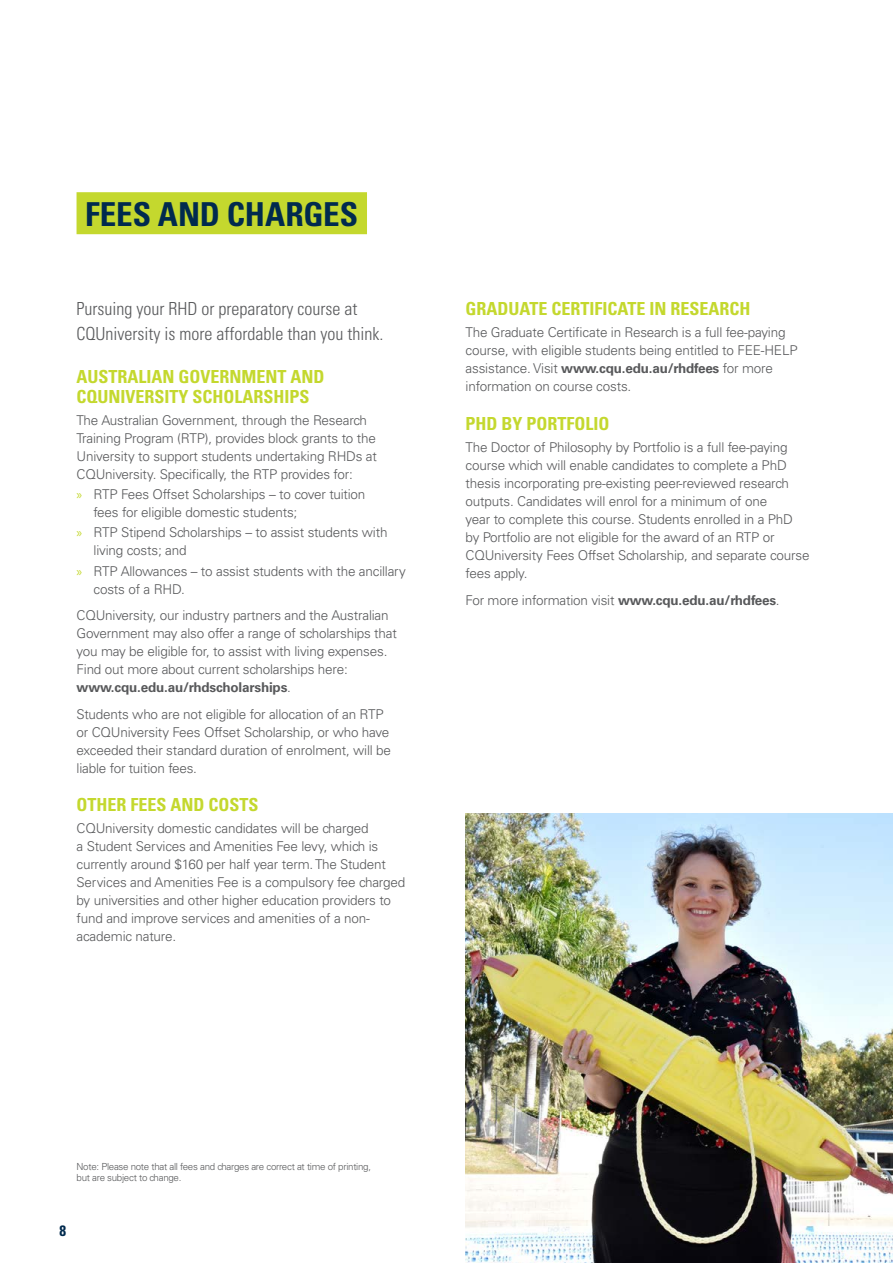
<style>
.page{position:relative;width:893px;height:1263px;background:#fff}
.page>*{position:absolute;margin:0;border:0;box-sizing:border-box;transform-origin:0 0}
.t1{font:700 condensed 33px "Univers LT Std";color:#002a4e}
.t2{font:700 condensed 18px/19.5px "Univers LT Std";color:#c4d82e}
.t3{font:300 condensed 18px/25.5px "Univers LT Std";color:#58595b}
.t4{font:700 condensed 15px "Univers LT Std";color:#002a4e}
.t5{font:300 13.5px/18px "Univers LT Std";letter-spacing:-.015em;color:#58595b}
.t6{font:300 9.75px/11.7px "Univers LT Std";letter-spacing:-.03em;color:#58595b}
.s1{font-family:"Myriad Pro";font-weight:400;color:#c4d82e}
.s2{font-weight:700}
</style>
<div class="page">
<img style="left:466px;top:814px;width:427px;height:449px">
<div style="left:77px;top:192px;width:290px;height:42px;background:#c4d82e"></div>
<h1 class="t1" style="left:85px;top:194px;width:275px">FEES AND CHARGES</h1>
<h2 class="t3" style="left:77px;top:296px;width:308px">Pursuing your RHD or preparatory course at<br>CQUniversity is more affordable than you think.</h2>
<h2 class="t2" style="left:77px;top:367px;width:250px">AUSTRALIAN GOVERNMENT AND<br>CQUNIVERSITY SCHOLARSHIPS</h2>
<p class="t5" style="left:77px;top:411px;width:302px">The Australian Government, through the Research Training Program (RTP), provides block grants to the University to support students undertaking RHDs at CQUniversity. Specifically, the RTP provides for:</p>
<p class="t5" style="left:94px;top:485px;width:273px;text-indent:-17px"><span class="s1">»</span> RTP Fees Offset Scholarships – to cover tuition fees for eligible domestic students;</p>
<p class="t5" style="left:94px;top:524px;width:296px;text-indent:-17px"><span class="s1">»</span> RTP Stipend Scholarships – to assist students with living costs; and</p>
<p class="t5" style="left:94px;top:562px;width:314px;text-indent:-17px"><span class="s1">»</span> RTP Allowances – to assist students with the ancillary costs of a RHD.</p>
<p class="t5" style="left:77px;top:606px;width:322px">CQUniversity, our industry partners and the Australian Government may also offer a range of scholarships that you may be eligible for, to assist with living expenses.<br>Find out more about current scholarships here: <span class="s2">www.cqu.edu.au/rhdscholarships</span>.</p>
<p class="t5" style="left:77px;top:705px;width:316px">Students who are not eligible for allocation of an RTP or CQUniversity Fees Offset Scholarship, or who have exceeded their standard duration of enrolment, will be liable for tuition fees.</p>
<h2 class="t2" style="left:77px;top:795px;width:184px">OTHER FEES AND COSTS</h2>
<p class="t5" style="left:77px;top:820px;width:330px">CQUniversity domestic candidates will be charged<br>a Student Services and Amenities Fee levy, which is currently around $160 per half year term. The Student Services and Amenities Fee is a compulsory fee charged by universities and other higher education providers to fund and improve services and amenities of a non&shy;academic nature.</p>
<h2 class="t2" style="left:466px;top:299px;width:286px">GRADUATE CERTIFICATE IN RESEARCH</h2>
<p class="t5" style="left:466px;top:323px;width:333px">The Graduate Certificate in Research is a full fee‑paying course, with eligible students being entitled to FEE‑HELP assistance. Visit <span class="s2">www.cqu.edu.au/rhdfees</span> for more information on course costs.</p>
<h2 class="t2" style="left:466px;top:414px;width:145px">PHD BY PORTFOLIO</h2>
<p class="t5" style="left:466px;top:438px;width:345px">The Doctor of Philosophy by Portfolio is a full fee-paying course which will enable candidates to complete a PhD thesis incorporating pre-existing peer-reviewed research outputs. Candidates will enrol for a minimum of one<br>year to complete this course. Students enrolled in a PhD by Portfolio are not eligible for the award of an RTP or CQUniversity Fees Offset Scholarship, and separate course fees apply.</p>
<p class="t5" style="left:466px;top:591px;width:316px">For more information visit <span class="s2">www.cqu.edu.au/rhdfees</span>.</p>
<p class="t6" style="left:77px;top:1160px;width:296px">Note: Please note that all fees and charges are correct at time of printing, but are subject to change.</p>
<p class="t4" style="left:60px;top:1221px;width:8px">8</p>
</div>
